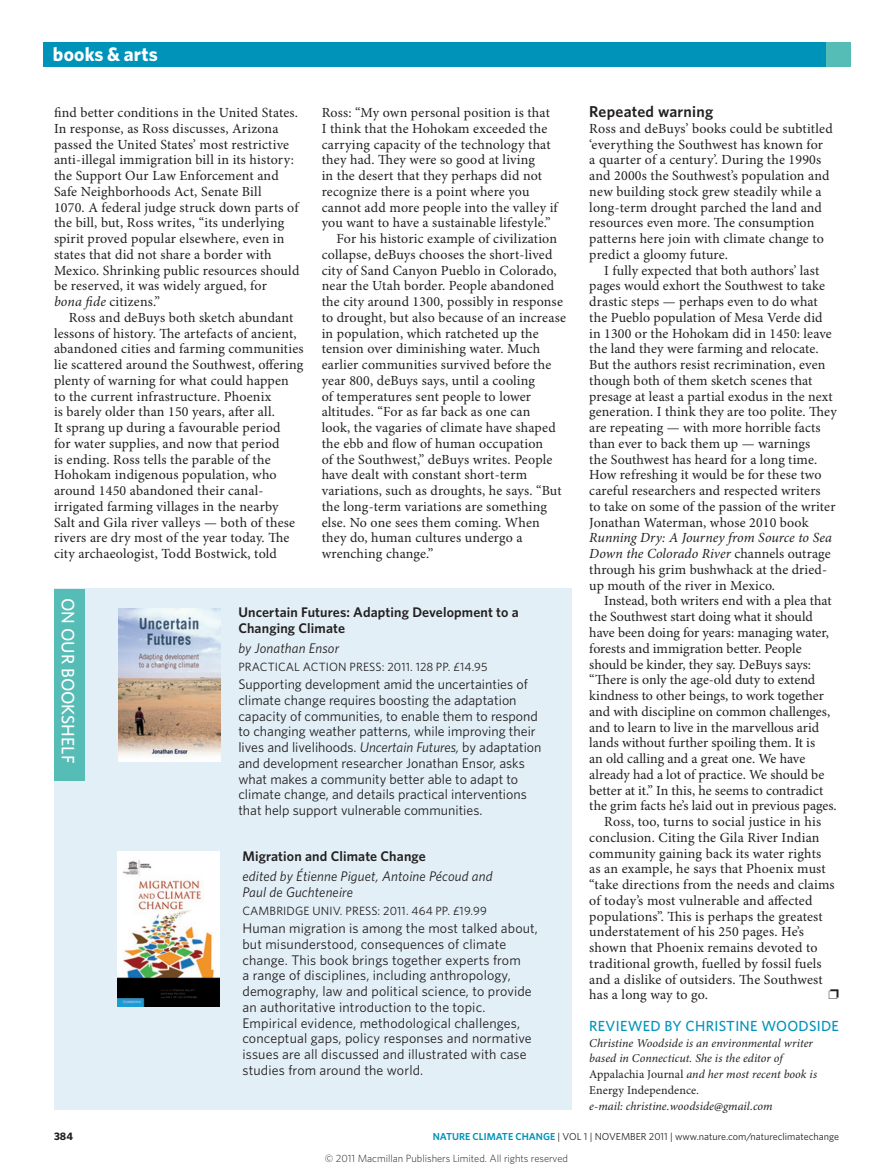
<style>
.page{position:relative;width:893px;height:1174px;background:#fff}
.page>*{position:absolute;margin:0;border:0;box-sizing:border-box;transform-origin:0 0}
.t1{font:700 19.5px "Whitney";letter-spacing:.01em;color:#fff}
.t2{font:500 18px "Whitney";color:#fff}
.Head_1{font:600 15.75px "Whitney";letter-spacing:.015em;color:#231f20}
.Reviewer{font:500 14.7px "Whitney";letter-spacing:.02em;color:#0093ba}
.Body_text{font:13.95px/15.8px "Minion Pro";letter-spacing:.01em;color:#231f20}
.B_A_box_body_first{font:13.95px/15.8px "Whitney";color:#231f20}
.Body_first{font:13.95px/15.8px "Minion Pro";letter-spacing:.015em;color:#231f20}
.B_A_box_book_title{font:600 13.95px/15.8px "Whitney";letter-spacing:.01em;color:#231f20}
.B_A_box_book_author{font:italic 13.95px/15.8px "Whitney";letter-spacing:.01em;color:#231f20}
.Author_information{font:italic 12px/15.8px "Minion Pro";letter-spacing:.005em;color:#231f20}
.B_A_box_book_info{font:12px "Whitney";letter-spacing:.01em;color:#231f20}
.t3{font:700 10.8px "Whitney";color:#231f20}
.t4{font:300 10.5px "Whitney";color:#231f20}
.t5{font:10.2px "Whitney";color:#231f20}
.s1{font-style:italic}
.s2{font-style:normal}
.s3{font-weight:600;color:#0093ba}
</style>
<div class="page">
<div style="left:43px;top:43px;width:807px;height:24px;background:#0093ba"></div>
<div style="left:826px;top:43px;width:24px;height:24px;background:#56bcb6"></div>
<div style="left:54px;top:588px;width:517px;height:521px;background:#e2eff6"></div>
<div style="left:54px;top:589px;width:30px;height:191px;background:#56bcb6"></div>
<img style="left:118px;top:851px;width:102px;height:155px">
<img style="left:119px;top:608px;width:102px;height:153px">
<p class="t1" style="left:53px;top:41px;width:106px">books &amp; arts</p>
<p class="Body_first" style="left:54px;top:105px;width:247px">find better conditions in the United States.<br>In response, as Ross discusses, Arizona passed the United States’ most restrictive anti-illegal immigration bill in its history: the Support Our Law Enforcement and Safe Neighborhoods Act, Senate Bill<br>1070. A federal judge struck down parts of the bill, but, Ross writes, “its underlying spirit proved popular elsewhere, even in states that did not share a border with Mexico. Shrinking public resources should be reserved, it was widely argued, for<br><span class="s1">bona fide</span> citizens.”</p>
<p class="Body_text" style="left:54px;top:310px;width:251px;text-indent:15px">Ross and deBuys both sketch abundant lessons of history. The artefacts of ancient, abandoned cities and farming communities lie scattered around the Southwest, offering plenty of warning for what could happen to the current infrastructure. Phoenix<br>is barely older than 150 years, after all.<br>It sprang up during a favourable period<br>for water supplies, and now that period<br>is ending. Ross tells the parable of the Hohokam indigenous population, who around 1450 abandoned their canal&shy;irrigated farming villages in the nearby<br>Salt and Gila river valleys — both of these rivers are dry most of the year today. The city archaeologist, Todd Bostwick, told</p>
<p class="Body_text" style="left:322px;top:105px;width:238px">Ross: “My own personal position is that I think that the Hohokam exceeded the carrying capacity of the technology that they had. They were so good at living<br>in the desert that they perhaps did not recognize there is a point where you cannot add more people into the valley if you want to have a sustainable lifestyle.”</p>
<p class="Body_text" style="left:322px;top:231px;width:246px;text-indent:15px">For his historic example of civilization collapse, deBuys chooses the short-lived city of Sand Canyon Pueblo in Colorado, near the Utah border. People abandoned the city around 1300, possibly in response to drought, but also because of an increase in population, which ratcheted up the tension over diminishing water. Much earlier communities survived before the year 800, deBuys says, until a cooling<br>of temperatures sent people to lower altitudes. “For as far back as one can<br>look, the vagaries of climate have shaped the ebb and flow of human occupation<br>of the Southwest,” deBuys writes. People have dealt with constant short-term variations, such as droughts, he says. “But the long-term variations are something else. No one sees them coming. When they do, human cultures undergo a wrenching change.”</p>
<p class="t2" style="left:80px;top:597px;width:167px;rotate:90deg">ON OUR BOOKSHELF</p>
<p class="B_A_box_book_title" style="left:238px;top:604px;width:282px">Uncertain Futures: Adapting Development to a<br>Changing Climate</p>
<p class="B_A_box_book_author" style="left:238px;top:640px;width:102px">by Jonathan Ensor</p>
<p class="B_A_box_book_info" style="left:238px;top:658px;width:251px">PRACTICAL ACTION PRESS: 2011. 128 PP. £14.95</p>
<p class="B_A_box_body_first" style="left:238px;top:676px;width:305px">Supporting development amid the uncertainties of climate change requires boosting the adaptation capacity of communities, to enable them to respond to changing weather patterns, while improving their lives and livelihoods. <span class="s1">Uncertain Futures,</span> by adaptation and development researcher Jonathan Ensor, asks what makes a community better able to adapt to climate change, and details practical interventions that help support vulnerable communities.</p>
<p class="B_A_box_book_title" style="left:242px;top:848px;width:185px">Migration and Climate Change</p>
<p class="B_A_box_book_author" style="left:242px;top:868px;width:252px">edited by Étienne Piguet, Antoine Pécoud and<br>Paul de Guchteneire</p>
<p class="B_A_box_book_info" style="left:242px;top:902px;width:246px">CAMBRIDGE UNIV. PRESS: 2011. 464 PP. £19.99</p>
<p class="B_A_box_body_first" style="left:242px;top:920px;width:297px">Human migration is among the most talked about, but misunderstood, consequences of climate change. This book brings together experts from<br>a range of disciplines, including anthropology, demography, law and political science, to provide an authoritative introduction to the topic.<br>Empirical evidence, methodological challenges, conceptual gaps, policy responses and normative issues are all discussed and illustrated with case studies from around the world.</p>
<p class="Head_1" style="left:589px;top:101px;width:125px">Repeated warning</p>
<p class="Body_first" style="left:589px;top:121px;width:245px">Ross and deBuys’ books could be subtitled ‘everything the Southwest has known for a quarter of a century’. During the 1990s and 2000s the Southwest’s population and new building stock grew steadily while a long-term drought parched the land and resources even more. The consumption patterns here join with climate change to predict a gloomy future.</p>
<p class="Body_text" style="left:589px;top:263px;width:249px;text-indent:15px">I fully expected that both authors’ last pages would exhort the Southwest to take drastic steps — perhaps even to do what the Pueblo population of Mesa Verde did in 1300 or the Hohokam did in 1450: leave the land they were farming and relocate.<br>But the authors resist recrimination, even though both of them sketch scenes that presage at least a partial exodus in the next generation. I think they are too polite. They are repeating — with more horrible facts than ever to back them up — warnings<br>the Southwest has heard for a long time.<br>How refreshing it would be for these two careful researchers and respected writers<br>to take on some of the passion of the writer Jonathan Waterman, whose 2010 book <span class="s1">Running Dry: A Journey from Source to Sea Down the Colorado River</span> channels outrage through his grim bushwhack at the dried&shy;up mouth of the river in Mexico.</p>
<p class="Body_text" style="left:589px;top:593px;width:249px;text-indent:15px">Instead, both writers end with a plea that the Southwest start doing what it should have been doing for years: managing water, forests and immigration better. People should be kinder, they say. DeBuys says: “There is only the age-old duty to extend kindness to other beings, to work together and with discipline on common challenges, and to learn to live in the marvellous arid lands without further spoiling them. It is<br>an old calling and a great one. We have already had a lot of practice. We should be better at it.” In this, he seems to contradict the grim facts he’s laid out in previous pages.</p>
<p class="Body_text" style="left:589px;top:814px;width:247px;text-indent:15px">Ross, too, turns to social justice in his conclusion. Citing the Gila River Indian community gaining back its water rights as an example, he says that Phoenix must “take directions from the needs and claims of today’s most vulnerable and affected populations”. This is perhaps the greatest understatement of his 250 pages. He’s shown that Phoenix remains devoted to traditional growth, fuelled by fossil fuels and a dislike of outsiders. The Southwest has a long way to go.</p>
<p class="Reviewer" style="left:589px;top:1016px;width:251px">REVIEWED BY CHRISTINE WOODSIDE</p>
<p class="Author_information" style="left:589px;top:1035px;width:229px">Christine Woodside is an environmental writer based in Connecticut. She is the editor of <span class="s2">Appalachia Journal</span> and her most recent book is <span class="s2">Energy Independence</span>.<br>e-mail: christine.woodside@gmail.com</p>
<p class="t3" style="left:54px;top:1129px;width:20px">384</p>
<p class="t5" style="left:433px;top:1129px;width:408px"><span class="s3">NATURE CLIMATE CHANGE</span> | VOL 1 | NOVEMBER 2011 | www.nature.com/natureclimatechange</p>
<p class="t4" style="left:325px;top:1151px;width:245px">© 2011 Macmillan Publishers Limited. All rights reserved</p>
</div>
